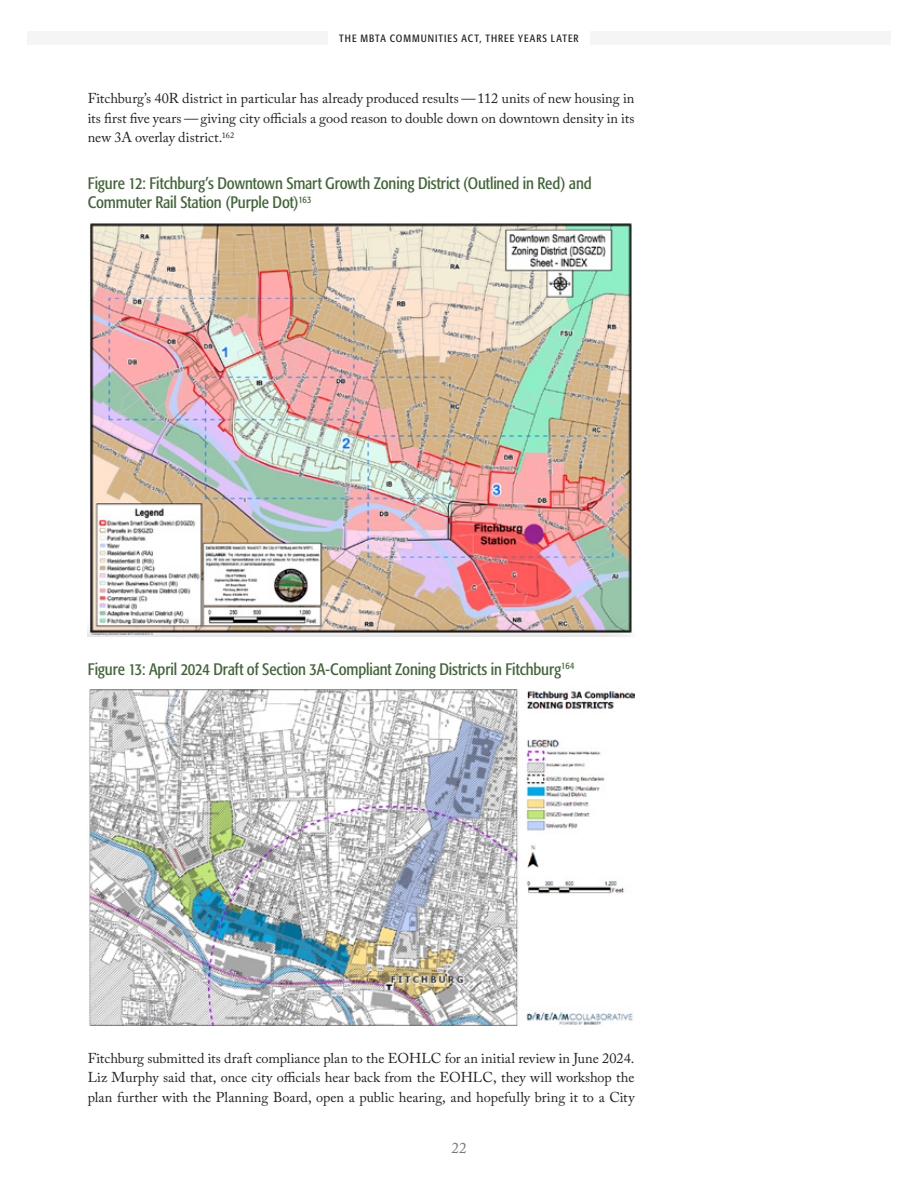
<style>
.page{position:relative;width:918px;height:1188px;background:#fff}
.page>*{position:absolute;margin:0;border:0;box-sizing:border-box;transform-origin:0 0}
.Figure_Title{font:condensed 16.5px/19.5px "Formata Std";letter-spacing:-.005em;color:#416538}
.t1{font:15px "Adobe Caslon Pro";color:#787779}
.Body_Copy{font:14.25px/19.5px "Adobe Caslon Pro";letter-spacing:-.005em;color:#231f20;text-align:justify}
.t2{font:condensed 10.5px "Formata Std";letter-spacing:.095em;color:#231f20}
</style>
<div class="page">
<div style="left:27px;top:31px;width:864px;height:14px;background:#f5f5f5"></div>
<div style="left:328px;top:31px;width:262px;height:14px;background:#fff"></div>
<img style="left:88px;top:223px;width:544px;height:413px">
<img style="left:88px;top:689px;width:546px;height:337px">
<p class="t2" style="left:339px;top:32px;width:241px">THE MBTA COMMUNITIES ACT, THREE YEARS LATER</p>
<p class="Body_Copy" style="left:88px;top:89px;width:548px">Fitchburg’s 40R district in particular has already produced results —112 units of new housing in its first five years — giving city officials a good reason to double down on downtown density in its new 3A overlay district.<sup>162</sup></p>
<p class="Figure_Title" style="left:88px;top:173px;width:505px">Figure 12: Fitchburg’s Downtown Smart Growth Zoning District (Outlined in Red) and<br>Commuter Rail Station (Purple Dot)<sup>163</sup></p>
<p class="Figure_Title" style="left:88px;top:659px;width:488px">Figure 13: April 2024 Draft of Section 3A-Compliant Zoning Districts in Fitchburg<sup>164</sup></p>
<p class="Body_Copy" style="left:88px;top:1048px;width:548px">Fitchburg submitted its draft compliance plan to the EOHLC for an initial review in June 2024.<br>Liz Murphy said that, once city officials hear back from the EOHLC, they will workshop the plan further with the Planning Board, open a public hearing, and hopefully bring it to a City</p>
<p class="t1" style="left:452px;top:1139px;width:16px">22</p>
</div>
